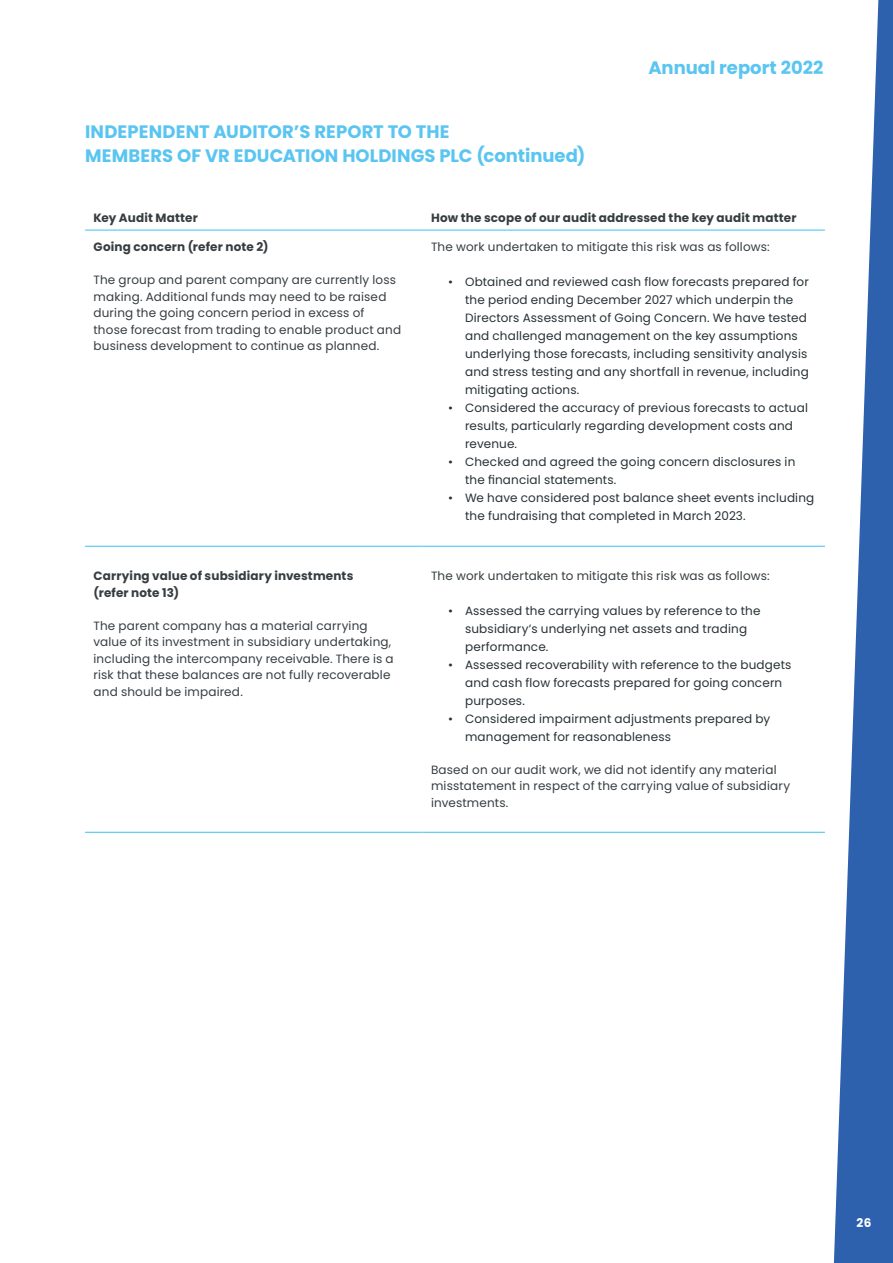
<style>
.page{position:relative;width:893px;height:1263px;background:#fff}
.page>*{position:absolute;margin:0;border:0;box-sizing:border-box;transform-origin:0 0}
.t1{font:700 18px/24px "Poppins";color:#5ac5f1}
.t2{font:12px/18px "Poppins";letter-spacing:.015em;color:#273135}
.t3{font:12px/16.5px "Poppins";letter-spacing:.015em;color:#363d41}
.t4{font:700 12px/16.5px "Poppins";letter-spacing:.015em;color:#363d41}
.t5{font:700 12px "Poppins";color:#fff}
</style>
<div class="page">
<svg style="left:833px;top:0;width:60px;height:1263px;fill:#2d61ae"></svg>
<hr style="left:85px;top:230px;width:338px;height:1px;background:#3dc0f0">
<hr style="left:423px;top:230px;width:402px;height:1px;background:#3dc0f0">
<hr style="left:85px;top:546px;width:338px;height:1px;background:#3dc0f0">
<hr style="left:423px;top:546px;width:402px;height:1px;background:#3dc0f0">
<hr style="left:85px;top:832px;width:338px;height:1px;background:#3dc0f0">
<hr style="left:423px;top:832px;width:402px;height:1px;background:#3dc0f0">
<h1 class="t1" style="left:85px;top:120px;width:502px">INDEPENDENT AUDITOR’S REPORT TO THE<br>MEMBERS OF VR EDUCATION HOLDINGS PLC (continued)</h1>
<h1 class="t1" style="left:648px;top:56px;width:177px">Annual report 2022</h1>
<p class="t4" style="left:94px;top:209px;width:106px">Key Audit Matter</p>
<p class="t4" style="left:431px;top:209px;width:367px">How the scope of our audit addressed the key audit matter</p>
<p class="t4" style="left:94px;top:239px;width:177px">Going concern (refer note 2)</p>
<p class="t3" style="left:94px;top:272px;width:309px">The group and parent company are currently loss making. Additional funds may need to be raised during the going concern period in excess of those forecast from trading to enable product and business development to continue as planned.</p>
<p class="t3" style="left:431px;top:239px;width:340px">The work undertaken to mitigate this risk was as follows:</p>
<p class="t2" style="left:465px;top:273px;width:345px;text-indent:-17px">• Obtained and reviewed cash flow forecasts prepared for the period ending December 2027 which underpin the Directors Assessment of Going Concern. We have tested and challenged management on the key assumptions underlying those forecasts, including sensitivity analysis and stress testing and any shortfall in revenue, including mitigating actions.</p>
<p class="t2" style="left:465px;top:399px;width:344px;text-indent:-17px">• Considered the accuracy of previous forecasts to actual results, particularly regarding development costs and revenue.</p>
<p class="t2" style="left:465px;top:453px;width:332px;text-indent:-17px">• Checked and agreed the going concern disclosures in the financial statements.</p>
<p class="t2" style="left:465px;top:489px;width:351px;text-indent:-17px">• We have considered post balance sheet events including the fundraising that completed in March 2023.</p>
<p class="t4" style="left:94px;top:568px;width:261px">Carrying value of subsidiary investments (refer note 13)</p>
<p class="t3" style="left:94px;top:617px;width:302px">The parent company has a material carrying value of its investment in subsidiary undertaking, including the intercompany receivable. There is a risk that these balances are not fully recoverable and should be impaired.</p>
<p class="t3" style="left:431px;top:568px;width:340px">The work undertaken to mitigate this risk was as follows:</p>
<p class="t2" style="left:465px;top:602px;width:297px;text-indent:-17px">• Assessed the carrying values by reference to the subsidiary’s underlying net assets and trading performance.</p>
<p class="t2" style="left:465px;top:656px;width:328px;text-indent:-17px">• Assessed recoverability with reference to the budgets and cash flow forecasts prepared for going concern purposes.</p>
<p class="t2" style="left:465px;top:710px;width:307px;text-indent:-17px">• Considered impairment adjustments prepared by management for reasonableness</p>
<p class="t3" style="left:431px;top:761px;width:361px">Based on our audit work, we did not identify any material misstatement in respect of the carrying value of subsidiary investments.</p>
<p class="t5" style="left:857px;top:1216px;width:16px">26</p>
</div>
